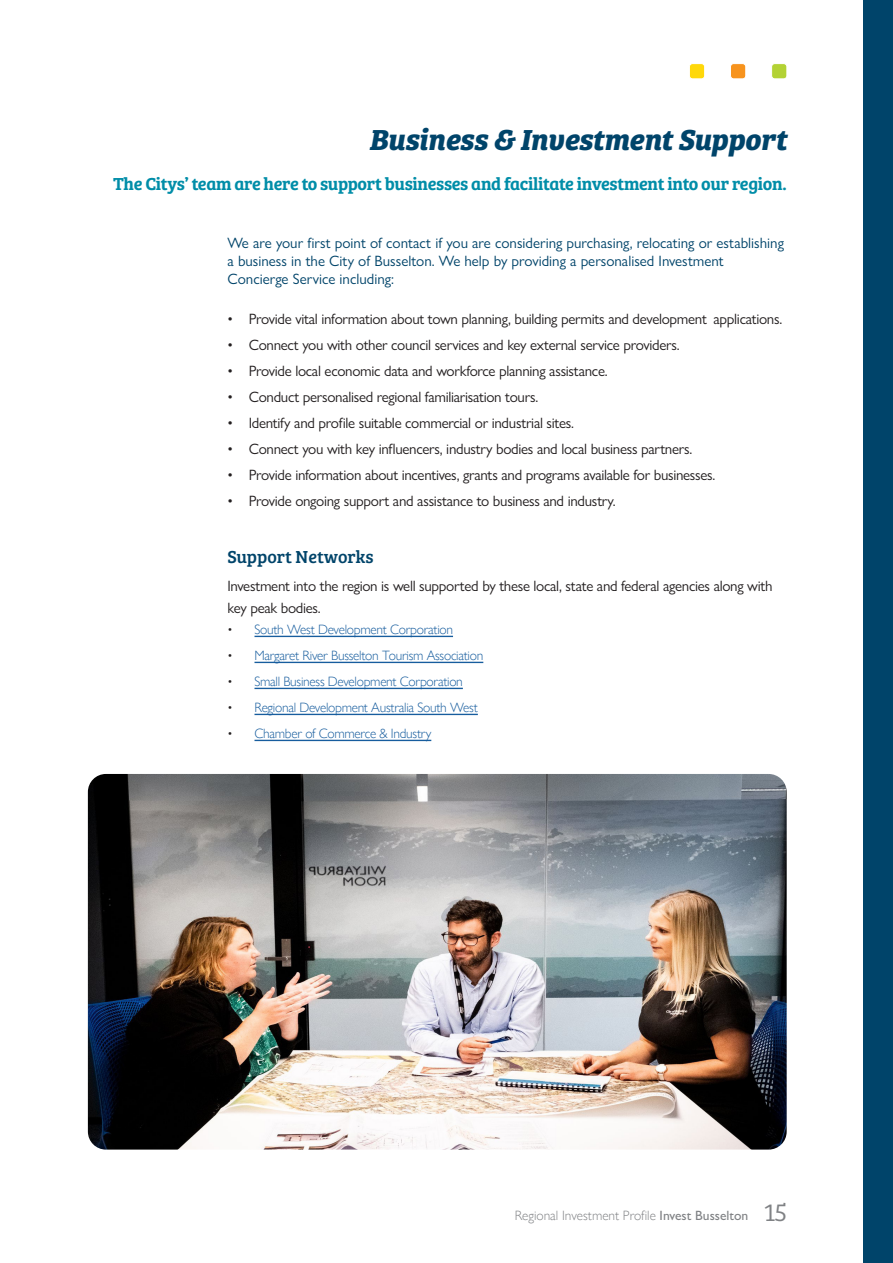
<style>
.page{position:relative;width:893px;height:1263px;background:#fff}
.page>*{position:absolute;margin:0;border:0;box-sizing:border-box;transform-origin:0 0}
.Heading{font:italic 700 30px "Bree Serif";letter-spacing:-.01em;color:#00446a}
.Intro{font:18px "Bree Serif Sb";letter-spacing:-.02em;color:#008da8}
.Heading_3{font:18px "Bree Serif";color:#00446a}
.Bullet{font:15px "Gill Sans Nova";letter-spacing:-.02em;color:#231f20}
.details{font:15px/18px "Gill Sans Nova";color:#00446a}
.RS_Subhead{font:15px/21.8px "Gill Sans Nova";letter-spacing:-.02em;color:#231f20}
.t1{font:300 13.5px "Gill Sans Nova";letter-spacing:-.02em;color:#175d9e}
.t2{font:300 13.5px "Gill Sans Nova";color:#808285}
.s1{color:#231f20}
.s2{font-weight:500}
.s3{font-family:"Bree Serif Lt";font-weight:400;font-size:25.5px}
</style>
<div class="page">
<div style="left:863px;top:0;width:30px;height:1263px;background:#00446a"></div>
<div style="left:772px;top:64px;width:15px;height:15px;background:#b3d234;border-radius:3px"></div>
<div style="left:771px;top:63px;width:16px;height:16px;border:1px solid #fff;border-radius:3px"></div>
<div style="left:730px;top:64px;width:16px;height:15px;background:#f7931d;border-radius:3px"></div>
<div style="left:730px;top:63px;width:16px;height:16px;border:1px solid #fff;border-radius:3px"></div>
<div style="left:689px;top:64px;width:16px;height:15px;background:#ffd80a;border-radius:3px"></div>
<div style="left:689px;top:63px;width:16px;height:16px;border:1px solid #fff;border-radius:3px"></div>
<hr style="left:254px;top:636px;width:199px;height:1px;background:#175d9e">
<hr style="left:254px;top:662px;width:229px;height:1px;background:#175d9e">
<hr style="left:254px;top:688px;width:209px;height:1px;background:#175d9e">
<hr style="left:254px;top:714px;width:224px;height:1px;background:#175d9e">
<hr style="left:254px;top:740px;width:177px;height:1px;background:#175d9e">
<img style="left:88px;top:774px;width:699px;height:375px">
<p class="Heading" style="left:369px;top:115px;width:419px">Business &amp; Investment Support</p>
<p class="Intro" style="left:113px;top:170px;width:675px">The Citys’ team are here to support businesses and facilitate investment into our region.</p>
<p class="details" style="left:227px;top:234px;width:558px">We are your first point of contact if you are considering purchasing, relocating or establishing a business in the City of Busselton. We help by providing a personalised Investment<br>Concierge Service including:</p>
<p class="Bullet" style="left:227px;top:310px;width:556px">• Provide vital information about town planning, building permits and development applications.</p>
<p class="Bullet" style="left:227px;top:336px;width:454px">• Connect you with other council services and key external service providers.</p>
<p class="Bullet" style="left:227px;top:362px;width:382px">• Provide local economic data and workforce planning assistance.</p>
<p class="Bullet" style="left:227px;top:388px;width:312px">• Conduct personalised regional familiarisation tours.</p>
<p class="Bullet" style="left:227px;top:414px;width:348px">• Identify and profile suitable commercial or industrial sites.</p>
<p class="Bullet" style="left:227px;top:440px;width:466px">• Connect you with key influencers, industry bodies and local business partners.</p>
<p class="Bullet" style="left:227px;top:466px;width:489px">• Provide information about incentives, grants and programs available for businesses.</p>
<p class="Bullet" style="left:227px;top:492px;width:390px">• Provide ongoing support and assistance to business and industry.</p>
<p class="Heading_3" style="left:227px;top:543px;width:148px">Support Networks</p>
<p class="RS_Subhead" style="left:227px;top:575px;width:546px">Investment into the region is well supported by these local, state and federal agencies along with key peak bodies.</p>
<p class="t1" style="left:227px;top:622px;width:227px"><span class="s1">•</span> South West Development Corporation</p>
<p class="t1" style="left:227px;top:648px;width:257px"><span class="s1">•</span> Margaret River Busselton Tourism Association</p>
<p class="t1" style="left:227px;top:674px;width:237px"><span class="s1">•</span> Small Business Development Corporation</p>
<p class="t1" style="left:227px;top:700px;width:252px"><span class="s1">•</span> Regional Development Australia South West</p>
<p class="t1" style="left:227px;top:726px;width:205px"><span class="s1">•</span> Chamber of Commerce &amp; Industry</p>
<p class="t2" style="left:515px;top:1207px;width:273px">Regional Investment Profile <span class="s2">Invest Busselton</span> <span class="s3">15</span></p>
</div>
